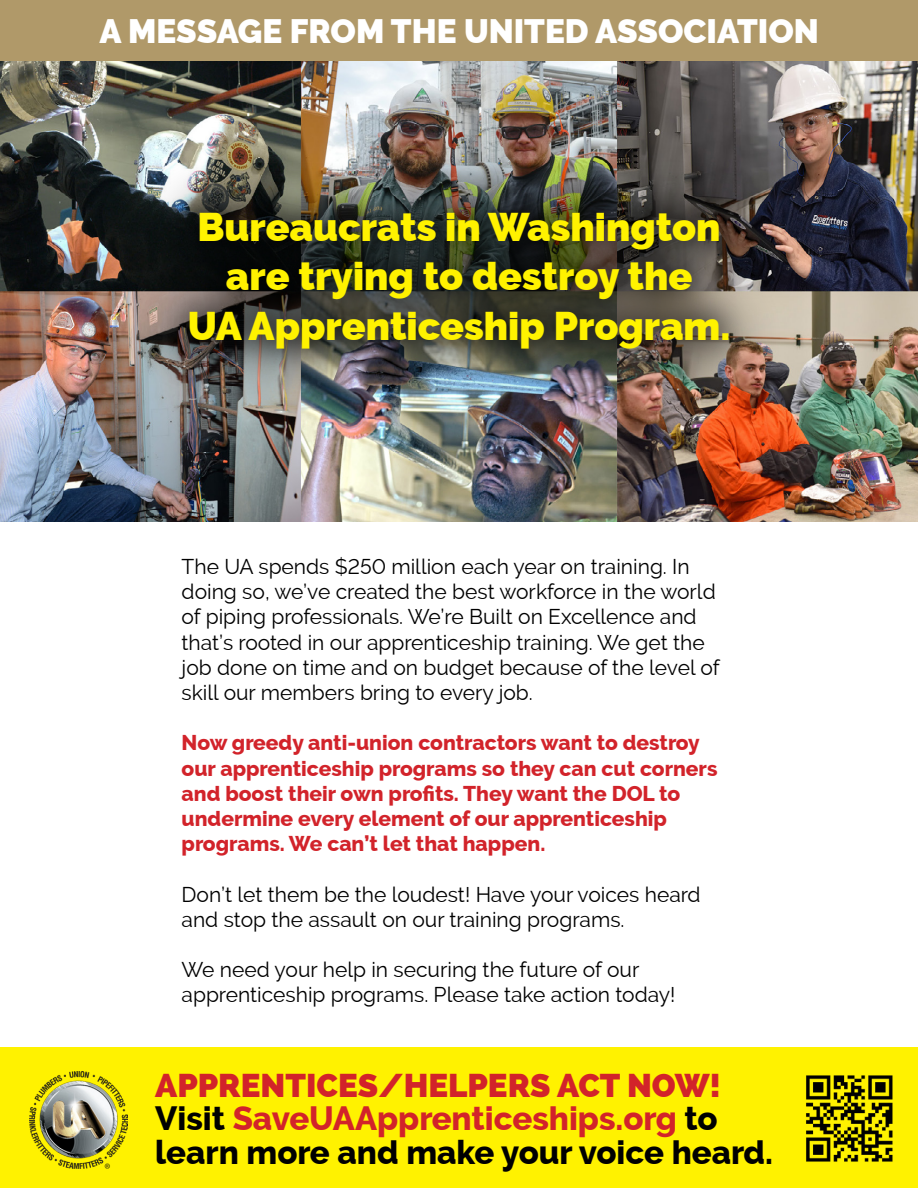
<style>
.page{position:relative;width:918px;height:1188px;background:#fff}
.page>*{position:absolute;margin:0;border:0;box-sizing:border-box;transform-origin:0 0}
.t1{font:900 39.3px/49.5px "Raleway";color:#fff200;text-align:center}
.t2{font:900 33.3px "Raleway";color:#fff}
.t3{font:800 33px/33.6px "Raleway";color:#000}
.t4{font:21px/25.2px "Raleway";color:#000}
.t5{font:800 21px/25.2px "Raleway";color:#d2232a}
.s1{color:#d2232a}
</style>
<div class="page">
<img style="left:0;top:60px;width:918px;height:462px">
<div style="left:0;top:1048px;width:918px;height:140px;background:#fff200"></div>
<div style="left:130px;top:153px;width:656px;height:254px;background:#000;opacity:.5"></div>
<img style="left:29px;top:1071px;width:98px;height:98px">
<div style="left:0;top:0;width:918px;height:60px;background:#b09969"></div>
<img style="left:806px;top:1075px;width:87px;height:87px">
<h2 class="t2" style="left:99px;top:12px;width:721px">A MESSAGE FROM THE UNITED ASSOCIATION</h2>
<h1 class="t1" style="left:188px;top:203px;width:544px">Bureaucrats in Washington are trying to destroy the<br>UA Apprenticeship Program.</h1>
<p class="t4" style="left:182px;top:554px;width:540px">The UA spends $250 million each year on training. In doing so, we’ve created the best workforce in the world of piping professionals. We’re Built on Excellence and that’s rooted in our apprenticeship training. We get the job done on time and on budget because of the level of skill our members bring to every job.</p>
<p class="t5" style="left:182px;top:731px;width:537px">Now greedy anti-union contractors want to destroy our apprenticeship programs so they can cut corners and boost their own profits. They want the DOL to undermine every element of our apprenticeship programs. We can’t let that happen.</p>
<p class="t4" style="left:182px;top:882px;width:521px">Don’t let them be the loudest! Have your voices heard and stop the assault on our training programs.</p>
<p class="t4" style="left:182px;top:957px;width:495px">We need your help in securing the future of our apprenticeship programs. Please take action today!</p>
<h3 class="t3" style="left:155px;top:1069px;width:619px"><span class="s1">APPRENTICES/HELPERS ACT NOW!<br></span>Visit <span class="s1">SaveUAApprenticeships.org</span> to learn more and make your voice heard.</h3>
</div>
